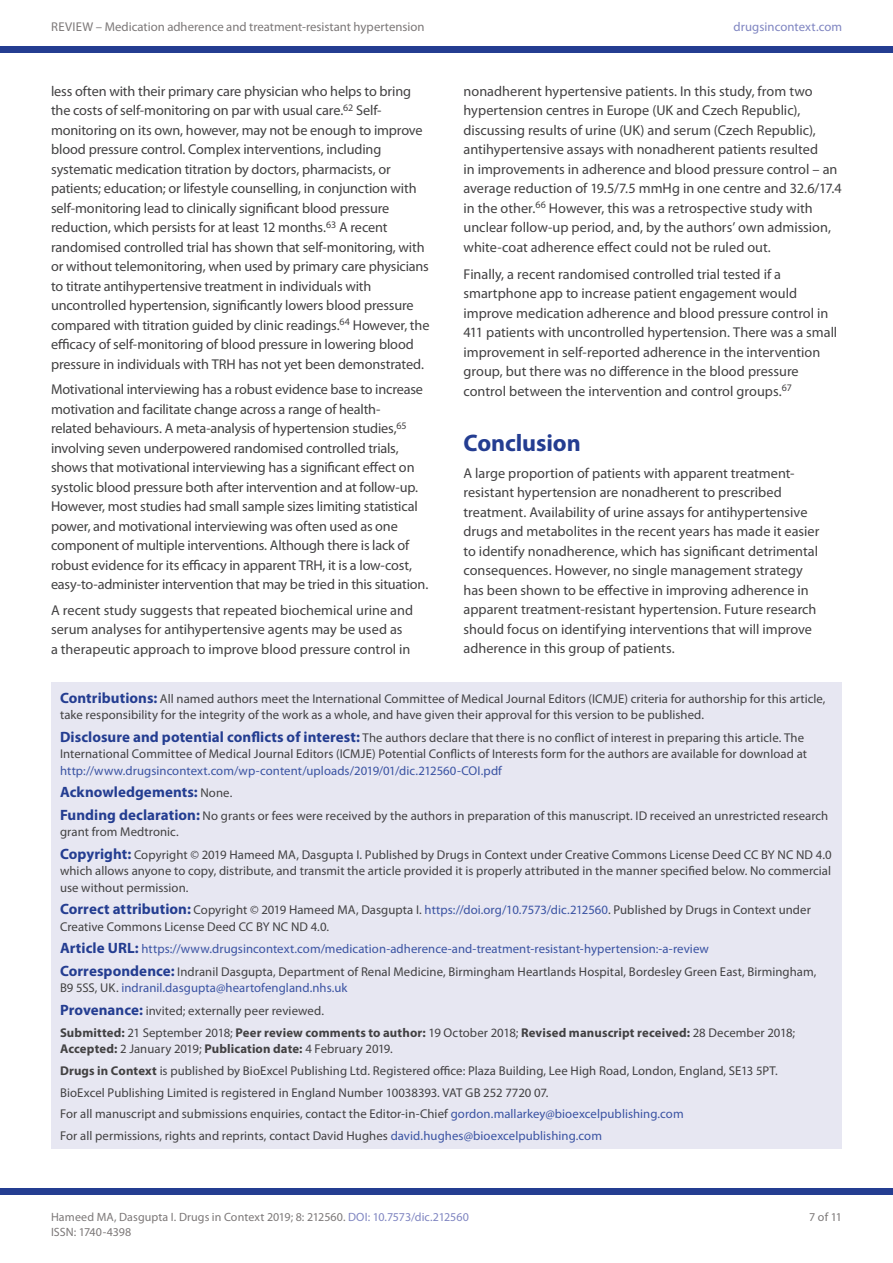
<style>
.page{position:relative;width:893px;height:1263px;background:#fff}
.page>*{position:absolute;margin:0;border:0;box-sizing:border-box;transform-origin:0 0}
.t1{font:700 24px "Myriad Pro";letter-spacing:-.005em;color:#243d91}
.SIDE_HEAD{font:700 15px "Myriad Pro";letter-spacing:.005em;color:#243d91}
.TXT_S{font:14.25px/19.5px "Myriad Pro";letter-spacing:-.005em;color:#424142}
.TXT{font:14.25px/19.5px "Myriad Pro";color:#424142}
.SIDE_HEAD-2{font:12.75px/16.5px "Myriad Pro";letter-spacing:.005em;color:#424142}
.SIDE_TXT{font:12.75px "Myriad Pro";letter-spacing:.005em;color:#424142}
.SIDE_TXT-2{font:700 12.75px/16.5px "Myriad Pro";letter-spacing:.01em;color:#424142}
.SIDE_HEAD-3{font:12.75px "Myriad Pro";letter-spacing:.005em;color:#3a53a3}
.t2{font:12.75px "Myriad Pro";color:#7c7878}
.t3{font:12.75px "Myriad Pro";letter-spacing:.005em;color:#7f85c1}
.t4{font:12px "Myriad Pro";letter-spacing:.005em;color:#7c7878}
.s1{font-weight:700;font-size:15px;color:#243d91}
.s2{color:#3a53a3}
.s3{font-weight:400;font-size:12.75px;color:#424142}
.s4{font-weight:400}
.s5{font-weight:700}
.s6{color:#7f85c1}
</style>
<div class="page">
<div style="left:0;top:1188px;width:893px;height:7px;background:#243d91"></div>
<div style="left:0;top:47px;width:893px;height:6px;background:#243d91"></div>
<div style="left:51px;top:682px;width:791px;height:467px;background:#e7e7f2"></div>
<p class="t2" style="left:51px;top:18px;width:375px">REVIEW – Medication adherence and treatment-resistant hypertension</p>
<p class="t3" style="left:734px;top:18px;width:110px">drugsincontext.com</p>
<p class="TXT_S" style="left:51px;top:81px;width:380px">less often with their primary care physician who helps to bring the costs of self-monitoring on par with usual care.<sup>62</sup> Self&shy;monitoring on its own, however, may not be enough to improve blood pressure control. Complex interventions, including systematic medication titration by doctors, pharmacists, or patients; education; or lifestyle counselling, in conjunction with self-monitoring lead to clinically significant blood pressure reduction, which persists for at least 12 months.<sup>63</sup> A recent randomised controlled trial has shown that self-monitoring, with or without telemonitoring, when used by primary care physicians to titrate antihypertensive treatment in individuals with uncontrolled hypertension, significantly lowers blood pressure compared with titration guided by clinic readings.<sup>64</sup> However, the efficacy of self-monitoring of blood pressure in lowering blood pressure in individuals with TRH has not yet been demonstrated.</p>
<p class="TXT_S" style="left:51px;top:379px;width:379px">Motivational interviewing has a robust evidence base to increase motivation and facilitate change across a range of health-<br>related behaviours. A meta-analysis of hypertension studies,<sup>65 </sup>involving seven underpowered randomised controlled trials, shows that motivational interviewing has a significant effect on systolic blood pressure both after intervention and at follow-up.<br>However, most studies had small sample sizes limiting statistical power, and motivational interviewing was often used as one component of multiple interventions. Although there is lack of robust evidence for its efficacy in apparent TRH, it is a low-cost, easy-to-administer intervention that may be tried in this situation.</p>
<p class="TXT_S" style="left:51px;top:600px;width:364px">A recent study suggests that repeated biochemical urine and serum analyses for antihypertensive agents may be used as<br>a therapeutic approach to improve blood pressure control in</p>
<p class="TXT_S" style="left:463px;top:81px;width:380px">nonadherent hypertensive patients. In this study, from two hypertension centres in Europe (UK and Czech Republic), discussing results of urine (UK) and serum (Czech Republic), antihypertensive assays with nonadherent patients resulted<br>in improvements in adherence and blood pressure control – an average reduction of 19.5/7.5 mmHg in one centre and 32.6/17.4 in the other.<sup>66</sup> However, this was a retrospective study with unclear follow-up period, and, by the authors’ own admission, white-coat adherence effect could not be ruled out.</p>
<p class="TXT_S" style="left:463px;top:264px;width:375px">Finally, a recent randomised controlled trial tested if a smartphone app to increase patient engagement would improve medication adherence and blood pressure control in 411 patients with uncontrolled hypertension. There was a small improvement in self-reported adherence in the intervention group, but there was no difference in the blood pressure control between the intervention and control groups.<sup>67</sup></p>
<h1 class="t1" style="left:463px;top:427px;width:119px">Conclusion</h1>
<p class="TXT" style="left:463px;top:463px;width:357px">A large proportion of patients with apparent treatment&shy;resistant hypertension are nonadherent to prescribed treatment. Availability of urine assays for antihypertensive drugs and metabolites in the recent years has made it easier to identify nonadherence, which has significant detrimental consequences. However, no single management strategy has been shown to be effective in improving adherence in apparent treatment-resistant hypertension. Future research should focus on identifying interventions that will improve adherence in this group of patients.</p>
<p class="SIDE_HEAD-2" style="left:60px;top:690px;width:767px"><span class="s1">Contributions:</span> All named authors meet the International Committee of Medical Journal Editors (ICMJE) criteria for authorship for this article, take responsibility for the integrity of the work as a whole, and have given their approval for this version to be published.</p>
<p class="SIDE_HEAD-2" style="left:60px;top:729px;width:749px"><span class="s1">Disclosure and potential conflicts of interest:</span> The authors declare that there is no conflict of interest in preparing this article. The<br>International Committee of Medical Journal Editors (ICMJE) Potential Conflicts of Interests form for the authors are available for download at <span class="s2">http://www.drugsincontext.com/wp-content/uploads/2019/01/dic.212560-COI.pdf</span></p>
<p class="SIDE_HEAD" style="left:60px;top:782px;width:174px">Acknowledgements: <span class="s3">None.</span></p>
<p class="SIDE_HEAD-2" style="left:60px;top:807px;width:770px"><span class="s1">Funding declaration:</span> No grants or fees were received by the authors in preparation of this manuscript. ID received an unrestricted research grant from Medtronic.</p>
<p class="SIDE_HEAD-2" style="left:60px;top:846px;width:773px;text-align:justify"><span class="s1">Copyright:</span> Copyright © 2019 Hameed MA, Dasgupta I. Published by Drugs in Context under Creative Commons License Deed CC BY NC ND 4.0 which allows anyone to copy, distribute, and transmit the article provided it is properly attributed in the manner specified below. No commercial use without permission.</p>
<p class="SIDE_HEAD-2" style="left:60px;top:901px;width:752px"><span class="s1">Correct attribution:</span> Copyright © 2019 Hameed MA, Dasgupta I. <span class="s2">https://doi.org/10.7573/dic.212560</span>. Published by Drugs in Context under<br>Creative Commons License Deed CC BY NC ND 4.0.</p>
<p class="SIDE_HEAD-3" style="left:60px;top:941px;width:650px"><span class="s1">Article URL:</span> https://www.drugsincontext.com/medication-adherence-and-treatment-resistant-hypertension:-a-review</p>
<p class="SIDE_HEAD-2" style="left:60px;top:963px;width:758px"><span class="s1">Correspondence:</span> Indranil Dasgupta, Department of Renal Medicine, Birmingham Heartlands Hospital, Bordesley Green East, Birmingham,<br>B9 5SS, UK. <span class="s2">indranil.dasgupta@heartofengland.nhs.uk</span></p>
<p class="SIDE_HEAD-2" style="left:60px;top:1002px;width:265px"><span class="s1">Provenance:</span> invited; externally peer reviewed.</p>
<p class="SIDE_TXT-2" style="left:60px;top:1023px;width:737px">Submitted: <span class="s4">21 September 2018;</span> Peer review comments to author: <span class="s4">19 October 2018;</span> Revised manuscript received: <span class="s4">28 December 2018;<br></span>Accepted: <span class="s4">2 January 2019;</span> Publication date: <span class="s4">4 February 2019.</span></p>
<p class="SIDE_TXT" style="left:60px;top:1062px;width:719px"><span class="s5">Drugs in Context</span> is published by BioExcel Publishing Ltd. Registered office: Plaza Building, Lee High Road, London, England, SE13 5PT.</p>
<p class="SIDE_TXT" style="left:60px;top:1084px;width:490px">BioExcel Publishing Limited is registered in England Number 10038393. VAT GB 252 7720 07.</p>
<p class="SIDE_TXT" style="left:60px;top:1106px;width:625px">For all manuscript and submissions enquiries, contact the Editor-in-Chief <span class="s2">gordon.mallarkey@bioexcelpublishing.com</span></p>
<p class="SIDE_TXT" style="left:60px;top:1128px;width:543px">For all permissions, rights and reprints, contact David Hughes <span class="s2">david.hughes@bioexcelpublishing.com</span></p>
<p class="t4" style="left:51px;top:1209px;width:419px">Hameed MA, Dasgupta I. Drugs in Context 2019; 8: 212560. <span class="s6">DOI: 10.7573/dic.212560</span></p>
<p class="t4" style="left:809px;top:1209px;width:34px">7 of 11</p>
<p class="t4" style="left:51px;top:1224px;width:82px">ISSN: 1740-4398</p>
</div>
